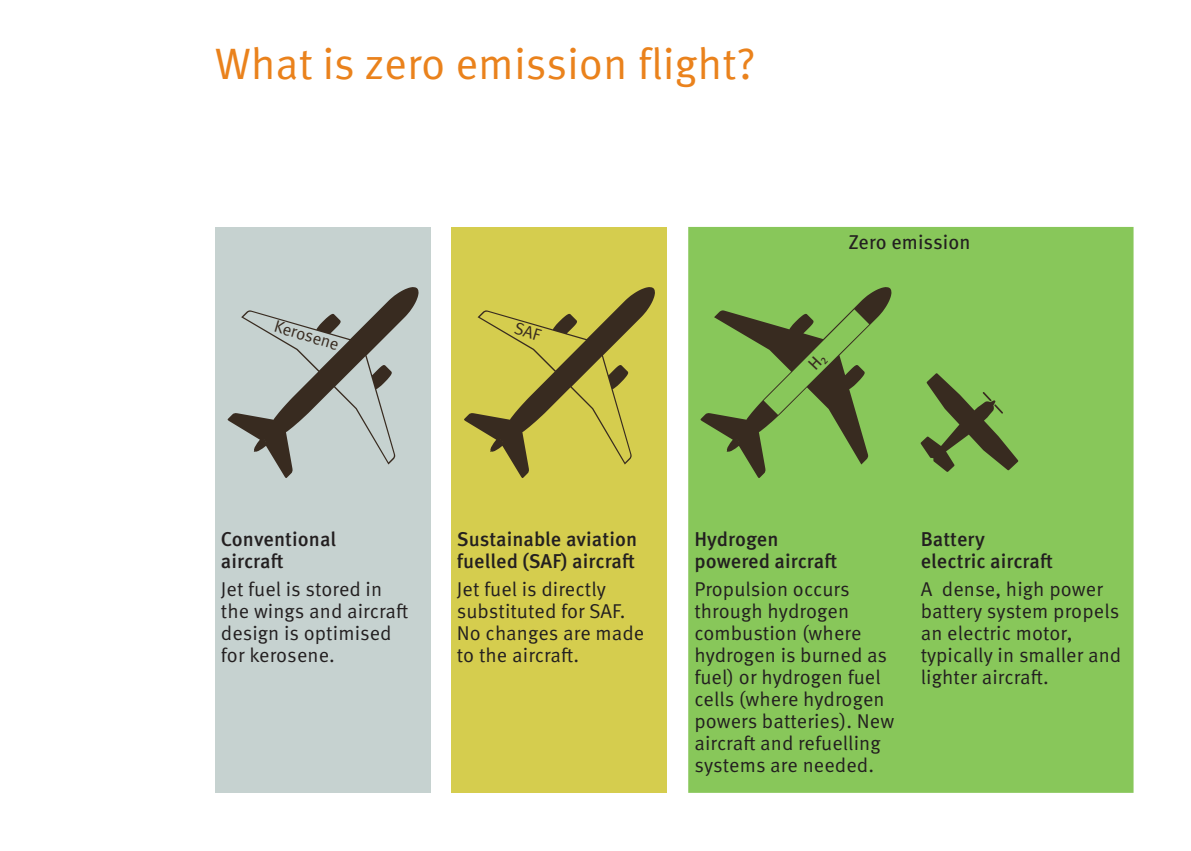
<style>
.page{position:relative;width:1191px;height:851px;background:#fff}
.page>*{position:absolute;margin:0;border:0;box-sizing:border-box;transform-origin:0 0}
.Meta_Page_headings{font:44px "Meta Pro Norm";color:#ea821c}
.t1{font:20px/22px "Meta Pro Norm";letter-spacing:.005em;color:#231f20}
.t2{font:500 20px/22px "Meta Pro";letter-spacing:.005em;color:#231f20}
.t3{font:20px "Meta Pro";color:#231f20}
.t4{font:17px "Meta Pro Norm";color:#382b20}
</style>
<div class="page">
<div style="left:215px;top:227px;width:216px;height:565px;background:#c6d2d0"></div>
<div style="left:451px;top:227px;width:216px;height:565px;background:#d5cd4e"></div>
<div style="left:688px;top:227px;width:445px;height:565px;background:#88c75a"></div>
<svg style="left:920px;top:373px;width:98px;height:99px;background:#6c9045"></svg>
<svg style="left:228px;top:287px;width:191px;height:191px"></svg>
<svg style="left:464px;top:287px;width:191px;height:191px"></svg>
<svg style="left:700px;top:287px;width:191px;height:191px;background:#75a34c"></svg>
<p class="Meta_Page_headings" style="left:215px;top:30px;width:542px">What is zero emission flight?</p>
<p class="t4" style="left:278px;top:313px;width:68px;rotate:16deg">Kerosene</p>
<p class="t3" style="left:848px;top:226px;width:123px">Zero emission</p>
<p class="t2" style="left:221px;top:527px;width:117px">Conventional aircra</p>
<p class="t1" style="left:221px;top:577px;width:177px">Jet fuel is stored in the wings and aircra design is optimised for kerosene.</p>
<p class="t2" style="left:457px;top:527px;width:182px">Sustainable aviation fuelled (SAF) aircra</p>
<p class="t1" style="left:457px;top:577px;width:189px">Jet fuel is directly substituted for SAF.<br>No changes are made to the aircra .</p>
<p class="t2" style="left:694px;top:527px;width:131px">Hydrogen powered aircra</p>
<p class="t1" style="left:694px;top:577px;width:201px">Propulsion occurs through hydrogen combustion (where hydrogen is burned as fuel) or hydrogen fuel cells (where hydrogen powers batteries). New aircra and refuelling systems are needed.</p>
<p class="t2" style="left:920px;top:527px;width:121px">Battery electric aircra</p>
<p class="t1" style="left:920px;top:577px;width:202px">A dense, high power battery system propels an electric motor, typically in smaller and lighter aircra .</p>
</div>
